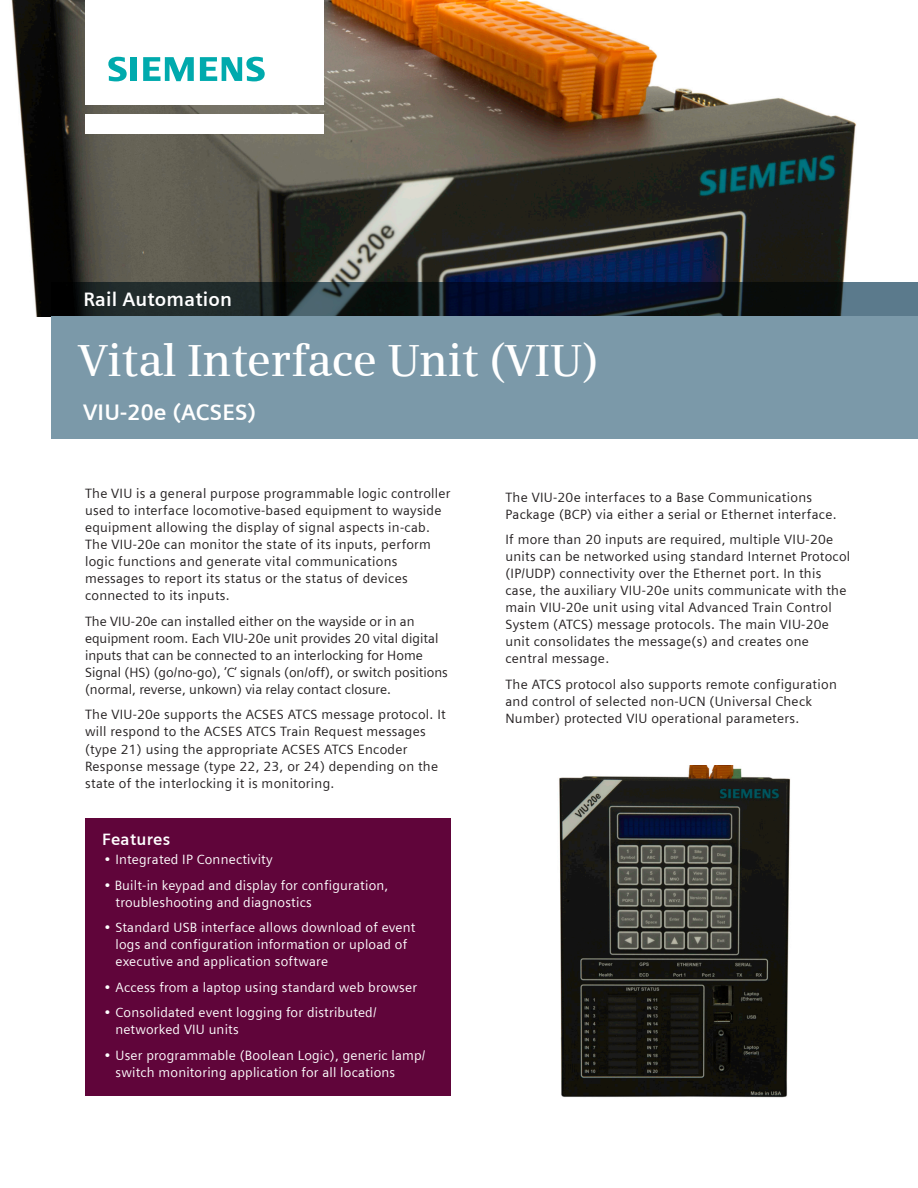
<style>
.page{position:relative;width:918px;height:1188px;background:#fff}
.page>*{position:absolute;margin:0;border:0;box-sizing:border-box;transform-origin:0 0}
._01__Headline__36pt{font:600 45px "Siemens Serif";letter-spacing:-.01em;color:#fff}
._01__Subline__15pt_6{font:700 22.5px "Siemens Sans";letter-spacing:.01em;color:#fff}
.t1{font:700 19.5px "Siemens Sans";letter-spacing:.01em;color:#fff}
._04__Headline_paragr{font:700 16.5px "Siemens Sans";letter-spacing:.015em;color:#fff}
._04__Copy___9pt_4mm{font:13.5px/17px "Siemens Sans";letter-spacing:.02em;color:#231f20}
._04__Copy___9pt_4mm-2{font:13.5px/17px "Siemens Sans";letter-spacing:.015em;color:#fff}
._04__Copy___9pt_4mm-3{font:13.5px/17px "Siemens Sans";color:#231f20}
</style>
<div class="page">
<img style="left:11px;top:0;width:907px;height:317px">
<div style="left:85px;top:114px;width:238px;height:19px;background:#fff"></div>
<div style="left:85px;top:0;width:238px;height:105px;background:#fff"></div>
<svg style="left:108px;top:57px;width:19px;height:24px"></svg>
<div style="left:130px;top:57px;width:7px;height:24px;background:#00aaad"></div>
<svg style="left:143px;top:57px;width:51px;height:24px"></svg>
<svg style="left:200px;top:57px;width:65px;height:24px"></svg>
<svg style="left:51px;top:283px;width:867px;height:34px;background:#1a262f"></svg>
<div style="left:51px;top:317px;width:867px;height:122px;background:#7b99a9"></div>
<div style="left:85px;top:819px;width:366px;height:277px;background:#60053a"></div>
<img style="left:559px;top:765px;width:232px;height:333px">
<p class="t1" style="left:83px;top:289px;width:150px">Rail Automation</p>
<p class="_01__Headline__36pt" style="left:78px;top:334px;width:523px">Vital Interface Unit (VIU)</p>
<p class="_01__Subline__15pt_6" style="left:83px;top:399px;width:174px">VIU-20e (ACSES)</p>
<p class="_04__Copy___9pt_4mm" style="left:85px;top:485px;width:367px">The VIU is a general purpose programmable logic controller used to interface locomotive-based equipment to wayside equipment allowing the display of signal aspects in-cab.<br>The VIU-20e can monitor the state of its inputs, perform logic functions and generate vital communications messages to report its status or the status of devices connected to its inputs.</p>
<p class="_04__Copy___9pt_4mm-3" style="left:85px;top:613px;width:364px">The VIU-20e can installed either on the wayside or in an equipment room. Each VIU-20e unit provides 20 vital digital inputs that can be connected to an interlocking for Home Signal (HS) (go/no-go), ’C‘ signals (on/off), or switch positions (normal, reverse, unkown) via relay contact closure.</p>
<p class="_04__Copy___9pt_4mm" style="left:85px;top:706px;width:362px">The VIU-20e supports the ACSES ATCS message protocol. It will respond to the ACSES ATCS Train Request messages (type 21) using the appropriate ACSES ATCS Encoder Response message (type 22, 23, or 24) depending on the state of the interlocking it is monitoring.</p>
<p class="_04__Headline_paragr" style="left:102px;top:829px;width:70px">Features</p>
<p class="_04__Copy___9pt_4mm-2" style="left:104px;top:851px;width:170px">• Integrated IP Connectivity</p>
<p class="_04__Copy___9pt_4mm-2" style="left:116px;top:876px;width:275px;text-indent:-11px">• Built-in keypad and display for configuration, troubleshooting and diagnostics</p>
<p class="_04__Copy___9pt_4mm-2" style="left:116px;top:919px;width:302px;text-indent:-11px">• Standard USB interface allows download of event logs and configuration information or upload of executive and application software</p>
<p class="_04__Copy___9pt_4mm-2" style="left:104px;top:979px;width:315px">• Access from a laptop using standard web browser</p>
<p class="_04__Copy___9pt_4mm-2" style="left:116px;top:1004px;width:263px;text-indent:-11px">• Consolidated event logging for distributed/ networked VIU units</p>
<p class="_04__Copy___9pt_4mm-2" style="left:116px;top:1047px;width:312px;text-indent:-11px">• User programmable (Boolean Logic), generic lamp/ switch monitoring application for all locations</p>
<p class="_04__Copy___9pt_4mm" style="left:505px;top:489px;width:333px">The VIU-20e interfaces to a Base Communications<br>Package (BCP) via either a serial or Ethernet interface.</p>
<p class="_04__Copy___9pt_4mm" style="left:505px;top:531px;width:346px">If more than 20 inputs are required, multiple VIU-20e units can be networked using standard Internet Protocol (IP/UDP) connectivity over the Ethernet port. In this case, the auxiliary VIU-20e units communicate with the main VIU-20e unit using vital Advanced Train Control System (ATCS) message protocols. The main VIU-20e unit consolidates the message(s) and creates one central message.</p>
<p class="_04__Copy___9pt_4mm" style="left:505px;top:676px;width:333px">The ATCS protocol also supports remote configuration and control of selected non-UCN (Universal Check<br>Number) protected VIU operational parameters.</p>
</div>
